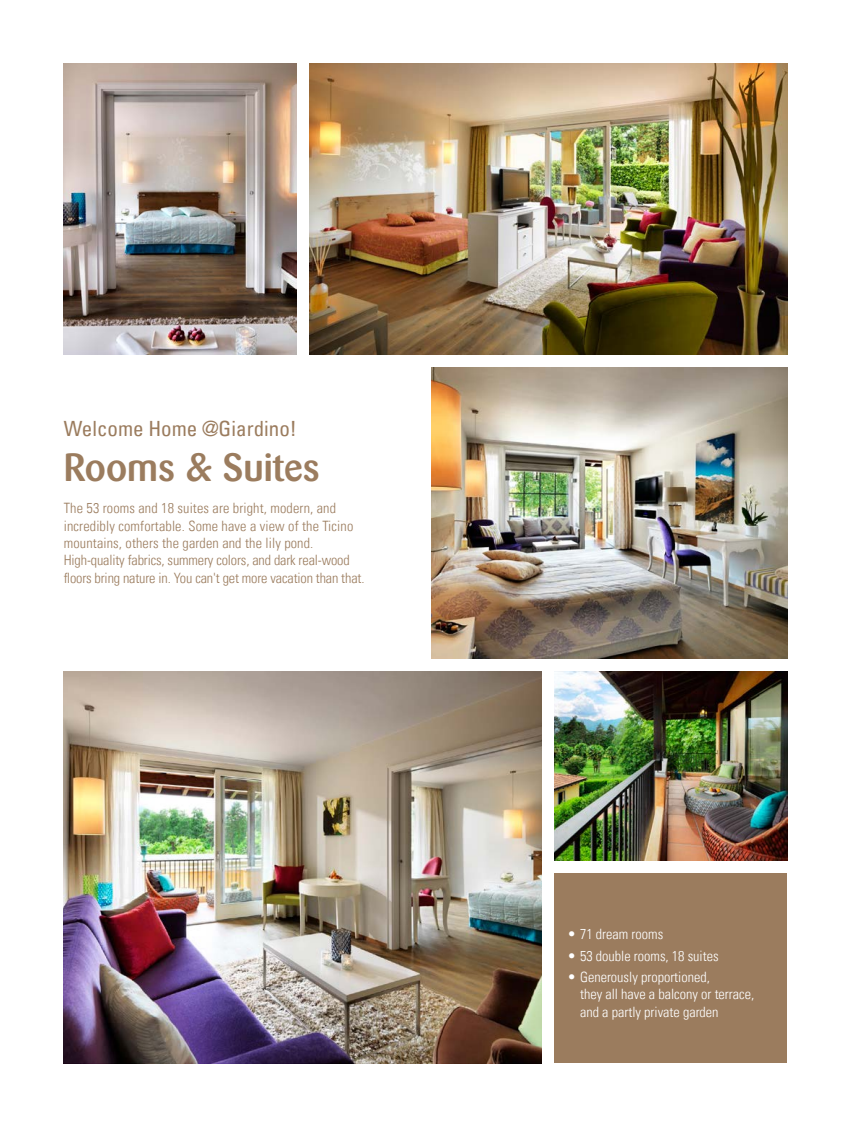
<style>
.page{position:relative;width:851px;height:1127px;background:#fff}
.page>*{position:absolute;margin:0;border:0;box-sizing:border-box;transform-origin:0 0}
.t1{font:500 39px "Barmeno";color:#9b7c5e}
.t2{font:condensed 21px "Univers Com 57";color:#9b7c5e}
.t3{font:14.25px/17.2px "Univers Com 47 Light Cond";letter-spacing:.01em;color:#9b7c5e}
.t4{font:14.25px/17.2px "Univers Com 47 Light Cond";color:#fff}
</style>
<div class="page">
<img style="left:432px;top:367px;width:355px;height:291px">
<img style="left:309px;top:64px;width:478px;height:291px">
<img style="left:64px;top:64px;width:232px;height:291px">
<img style="left:64px;top:671px;width:477px;height:392px">
<img style="left:554px;top:671px;width:233px;height:190px">
<div style="left:554px;top:873px;width:233px;height:190px;background:#9b7c5e"></div>
<h2 class="t2" style="left:64px;top:415px;width:234px">Welcome Home @Giardino!</h2>
<h1 class="t1" style="left:64px;top:444px;width:257px">Rooms &amp; Suites</h1>
<p class="t3" style="left:64px;top:500px;width:302px">The 53 rooms and 18 suites are bright, modern, and incredibly comfortable. Some have a view of the Ticino mountains, others the garden and the lily pond.<br>High-quality fabrics, summery colors, and dark real-wood floors bring nature in. You can't get more vacation than that.</p>
<p class="t4" style="left:567px;top:925px;width:97px">• 71 dream rooms</p>
<p class="t4" style="left:567px;top:947px;width:153px">• 53 double rooms, 18 suites</p>
<p class="t4" style="left:580px;top:968px;width:176px;text-indent:-13px">• Generously proportioned,<br>they all have a balcony or terrace, and a partly private garden</p>
</div>
